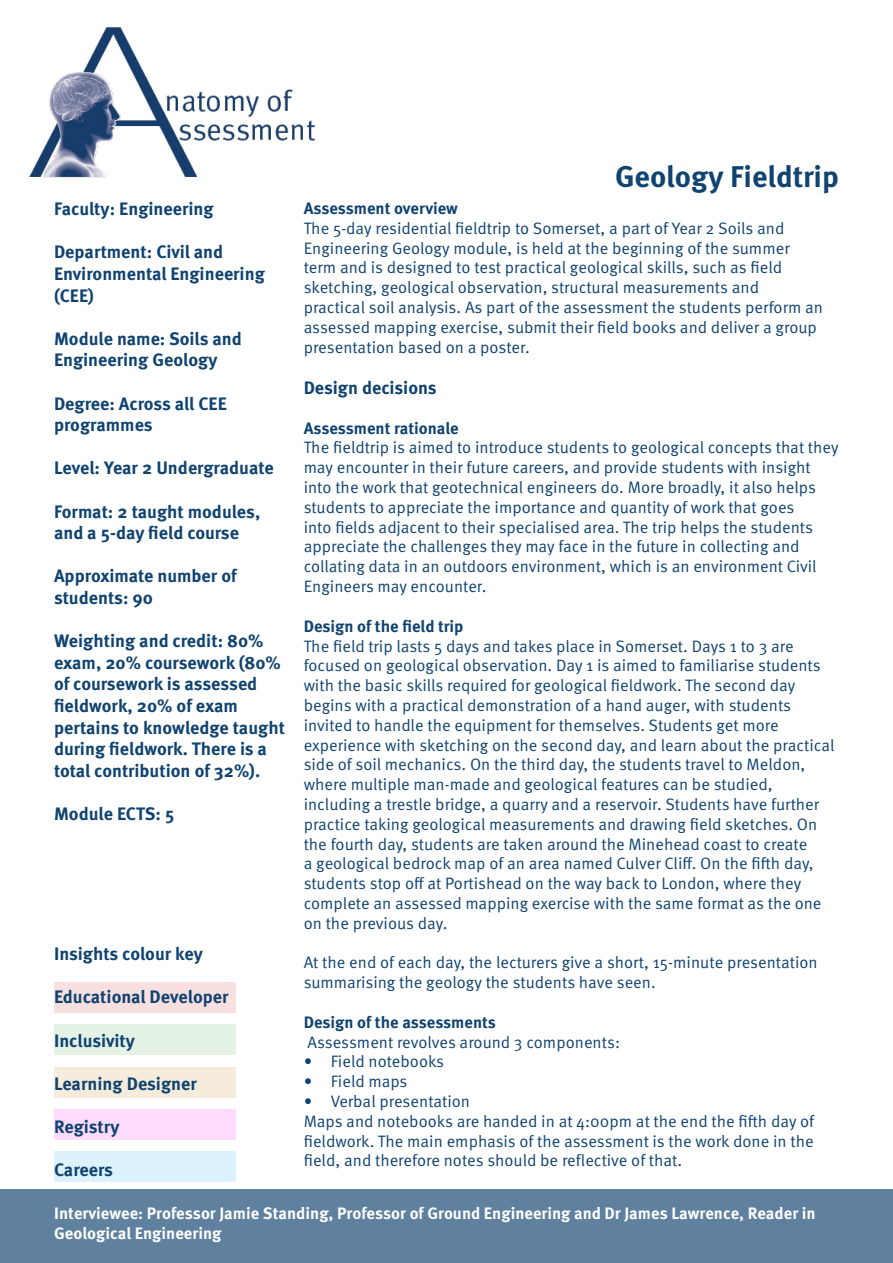
<style>
.page{position:relative;width:893px;height:1263px;background:#fff}
.page>*{position:absolute;margin:0;border:0;box-sizing:border-box;transform-origin:0 0}
.t1{font:700 30px "Meta Pro";color:#104370}
.t2{font:700 18px/21.6px "Meta Pro";color:#104370}
.t3{font:16.5px/19.8px "Meta Pro Norm";color:#104370}
.t4{font:700 16.5px/19.8px "Meta Pro";color:#fff}
.t5{font:700 16.5px "Meta Pro";color:#104370}
</style>
<div class="page">
<img style="left:29px;top:27px;width:286px;height:151px">
<div style="left:0;top:1189px;width:893px;height:74px;background:#5f819f"></div>
<div style="left:54px;top:1151px;width:182px;height:30px;background:#dcf3fd"></div>
<div style="left:54px;top:1109px;width:182px;height:30px;background:#ffdbff"></div>
<div style="left:54px;top:1067px;width:182px;height:30px;background:#f6ecdc"></div>
<div style="left:54px;top:1025px;width:182px;height:30px;background:#e4f3e5"></div>
<div style="left:54px;top:982px;width:182px;height:30px;background:#f8e0e1"></div>
<p class="t1" style="left:615px;top:153px;width:225px">Geology Fieldtrip</p>
<p class="t2" style="left:54px;top:197px;width:161px">Faculty: Engineering</p>
<p class="t2" style="left:54px;top:240px;width:212px">Department: Civil and<br>Environmental Engineering (CEE)</p>
<p class="t2" style="left:54px;top:327px;width:189px">Module name: Soils and<br>Engineering Geology</p>
<p class="t2" style="left:54px;top:391px;width:174px">Degree: Across all CEE programmes</p>
<p class="t2" style="left:54px;top:456px;width:221px">Level: Year 2 Undergraduate</p>
<p class="t2" style="left:54px;top:499px;width:208px">Format: 2 taught modules, and a 5-day field course</p>
<p class="t2" style="left:54px;top:564px;width:184px">Approximate number of students: 90</p>
<p class="t2" style="left:54px;top:629px;width:232px">Weighting and credit: 80% exam, 20% coursework (80% of coursework is assessed fieldwork, 20% of exam pertains to knowledge taught during fieldwork. There is a total contribution of 32%).</p>
<p class="t2" style="left:54px;top:802px;width:122px">Module ECTS: 5</p>
<p class="t5" style="left:304px;top:195px;width:156px">Assessment overview</p>
<p class="t3" style="left:304px;top:217px;width:521px">The 5-day residential fieldtrip to Somerset, a part of Year 2 Soils and Engineering Geology module, is held at the beginning of the summer term and is designed to test practical geological skills, such as field sketching, geological observation, structural measurements and practical soil analysis. As part of the assessment the students perform an assessed mapping exercise, submit their field books and deliver a group presentation based on a poster.</p>
<p class="t2" style="left:304px;top:376px;width:135px">Design decisions</p>
<p class="t5" style="left:304px;top:415px;width:156px">Assessment rationale</p>
<p class="t3" style="left:304px;top:437px;width:537px">The fieldtrip is aimed to introduce students to geological concepts that they may encounter in their future careers, and provide students with insight into the work that geotechnical engineers do. More broadly, it also helps students to appreciate the importance and quantity of work that goes<br>into fields adjacent to their specialised area. The trip helps the students appreciate the challenges they may face in the future in collecting and collating data in an outdoors environment, which is an environment Civil Engineers may encounter.</p>
<p class="t5" style="left:304px;top:613px;width:161px">Design of the field trip</p>
<p class="t3" style="left:304px;top:635px;width:532px">The field trip lasts 5 days and takes place in Somerset. Days 1 to 3 are focused on geological observation. Day 1 is aimed to familiarise students with the basic skills required for geological fieldwork. The second day begins with a practical demonstration of a hand auger, with students invited to handle the equipment for themselves. Students get more experience with sketching on the second day, and learn about the practical side of soil mechanics. On the third day, the students travel to Meldon, where multiple man-made and geological features can be studied, including a trestle bridge, a quarry and a reservoir. Students have further practice taking geological measurements and drawing field sketches. On the fourth day, students are taken around the Minehead coast to create<br>a geological bedrock map of an area named Culver Cliff. On the fifth day, students stop off at Portishead on the way back to London, where they complete an assessed mapping exercise with the same format as the one on the previous day.</p>
<p class="t3" style="left:304px;top:952px;width:516px">At the end of each day, the lecturers give a short, 15-minute presentation summarising the geology the students have seen.</p>
<p class="t5" style="left:304px;top:1009px;width:194px">Design of the assessments</p>
<p class="t3" style="left:307px;top:1031px;width:314px">Assessment revolves around 3 components:</p>
<p class="t3" style="left:304px;top:1051px;width:142px">• Field notebooks</p>
<p class="t3" style="left:304px;top:1070px;width:105px">• Field maps</p>
<p class="t3" style="left:304px;top:1090px;width:168px">• Verbal presentation</p>
<p class="t3" style="left:304px;top:1110px;width:512px;text-align:justify">Maps and notebooks are handed in at 4:00pm at the end the fifth day of fieldwork. The main emphasis of the assessment is the work done in the field, and therefore notes should be reflective of that.</p>
<p class="t4" style="left:54px;top:1203px;width:763px">Interviewee: Professor Jamie Standing, Professor of Ground Engineering and Dr James Lawrence, Reader in<br>Geological Engineering</p>
<p class="t2" style="left:54px;top:942px;width:150px">Insights colour key</p>
<p class="t2" style="left:54px;top:985px;width:176px">Educational Developer</p>
<p class="t2" style="left:54px;top:1028px;width:83px">Inclusivity</p>
<p class="t2" style="left:54px;top:1071px;width:144px">Learning Designer</p>
<p class="t2" style="left:54px;top:1115px;width:67px">Registry</p>
<p class="t2" style="left:54px;top:1158px;width:61px">Careers</p>
</div>
